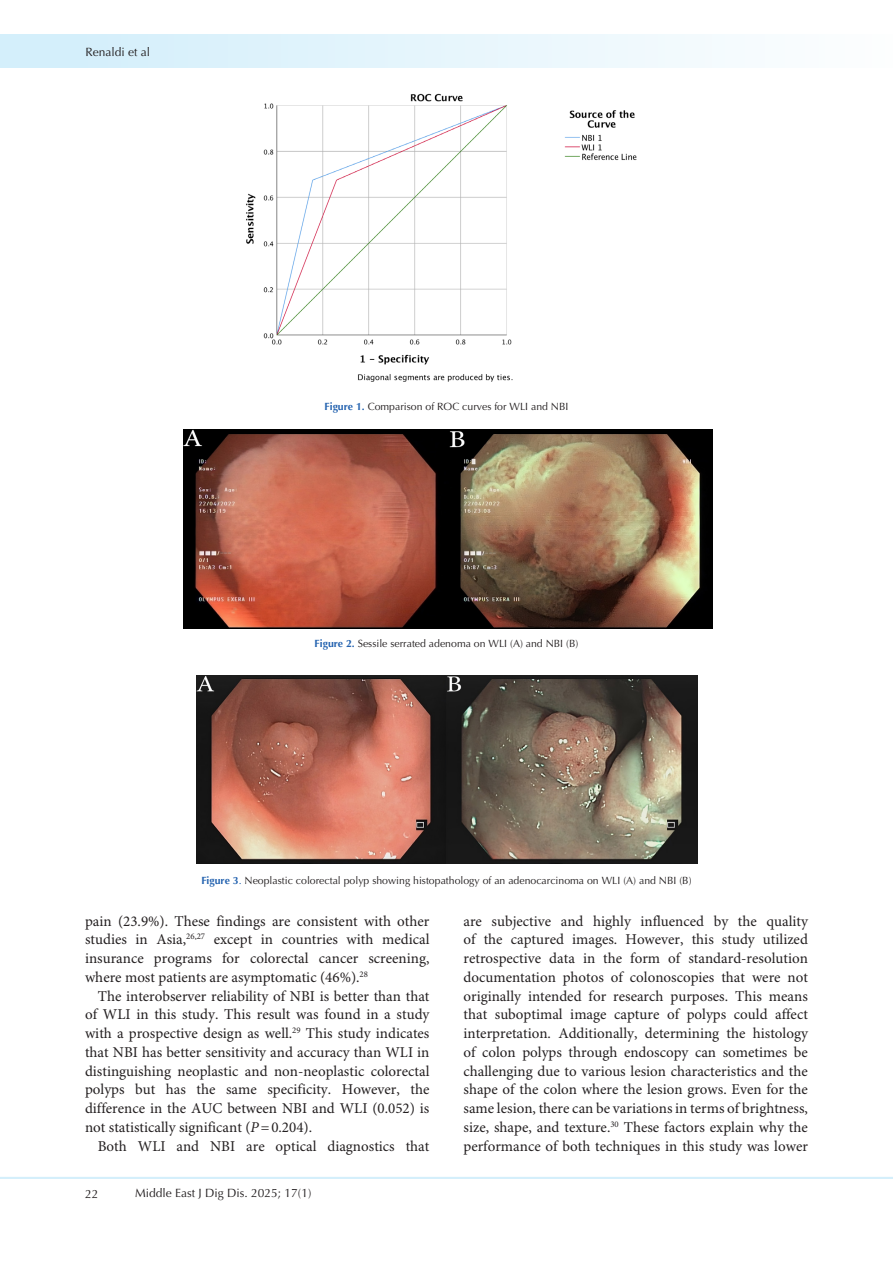
<style>
.page{position:relative;width:893px;height:1263px;background:#fff}
.page>*{position:absolute;margin:0;border:0;box-sizing:border-box;transform-origin:0 0}
.t1{font:15px/18.8px "Minion Pro";color:#231f20;text-align:justify}
.t2{font:12px "Optima LT Std";color:#231f20}
.t3{font:10.5px "Optima LT Std";color:#231f20}
.s1{font-weight:700;color:#2362af}
.s2{color:#2362af}
.s3{font-style:italic}
</style>
<div class="page">
<hr style="left:0;top:1177px;width:893px;height:2px;background:#d4effc">
<div style="left:0;top:35px;width:893px;height:33px;background:linear-gradient(to right,#d1eefa,#fdfefe)"></div>
<img style="left:246px;top:93px;width:391px;height:289px">
<img style="left:183px;top:430px;width:530px;height:198px">
<img style="left:196px;top:675px;width:502px;height:188px">
<p class="t2" style="left:85px;top:45px;width:66px">Renaldi et al</p>
<p class="t3" style="left:324px;top:400px;width:245px"><span class="s1">Figure 1.</span> Comparison of ROC curves for WLI and NBI</p>
<p class="t3" style="left:315px;top:637px;width:265px"><span class="s1">Figure 2.</span> Sessile serrated adenoma on WLI (A) and NBI (B)</p>
<p class="t3" style="left:201px;top:874px;width:492px"><span class="s1">Figure 3</span><span class="s2">.</span> Neoplastic colorectal polyp showing histopathology of an adenocarcinoma on WLI (A) and NBI (B)</p>
<p class="t1" style="left:85px;top:912px;width:346px">pain (23.9%). These findings are consistent with other studies in Asia,<sup>26,27</sup> except in countries with medical insurance programs for colorectal cancer screening, where most patients are asymptomatic (46%).<sup>28</sup></p>
<p class="t1" style="left:85px;top:987px;width:346px;text-indent:13px">The interobserver reliability of NBI is better than that of WLI in this study. This result was found in a study with a prospective design as well.<sup>29</sup> This study indicates that NBI has better sensitivity and accuracy than WLI in distinguishing neoplastic and non-neoplastic colorectal polyps but has the same specificity. However, the difference in the AUC between NBI and WLI (0.052) is not statistically significant (<span class="s3">P</span>=0.204).</p>
<p class="t1" style="left:98px;top:1137px;width:333px">Both WLI and NBI are optical diagnostics that</p>
<p class="t2" style="left:85px;top:1187px;width:15px">22</p>
<p class="t2" style="left:135px;top:1186px;width:178px">Middle East J Dig Dis. 2025; 17(1)</p>
<p class="t1" style="left:463px;top:912px;width:346px">are subjective and highly influenced by the quality of the captured images. However, this study utilized retrospective data in the form of standard-resolution documentation photos of colonoscopies that were not originally intended for research purposes. This means that suboptimal image capture of polyps could affect interpretation. Additionally, determining the histology of colon polyps through endoscopy can sometimes be challenging due to various lesion characteristics and the shape of the colon where the lesion grows. Even for the same lesion, there can be variations in terms of brightness, size, shape, and texture.<sup>30</sup> These factors explain why the performance of both techniques in this study was lower</p>
</div>
